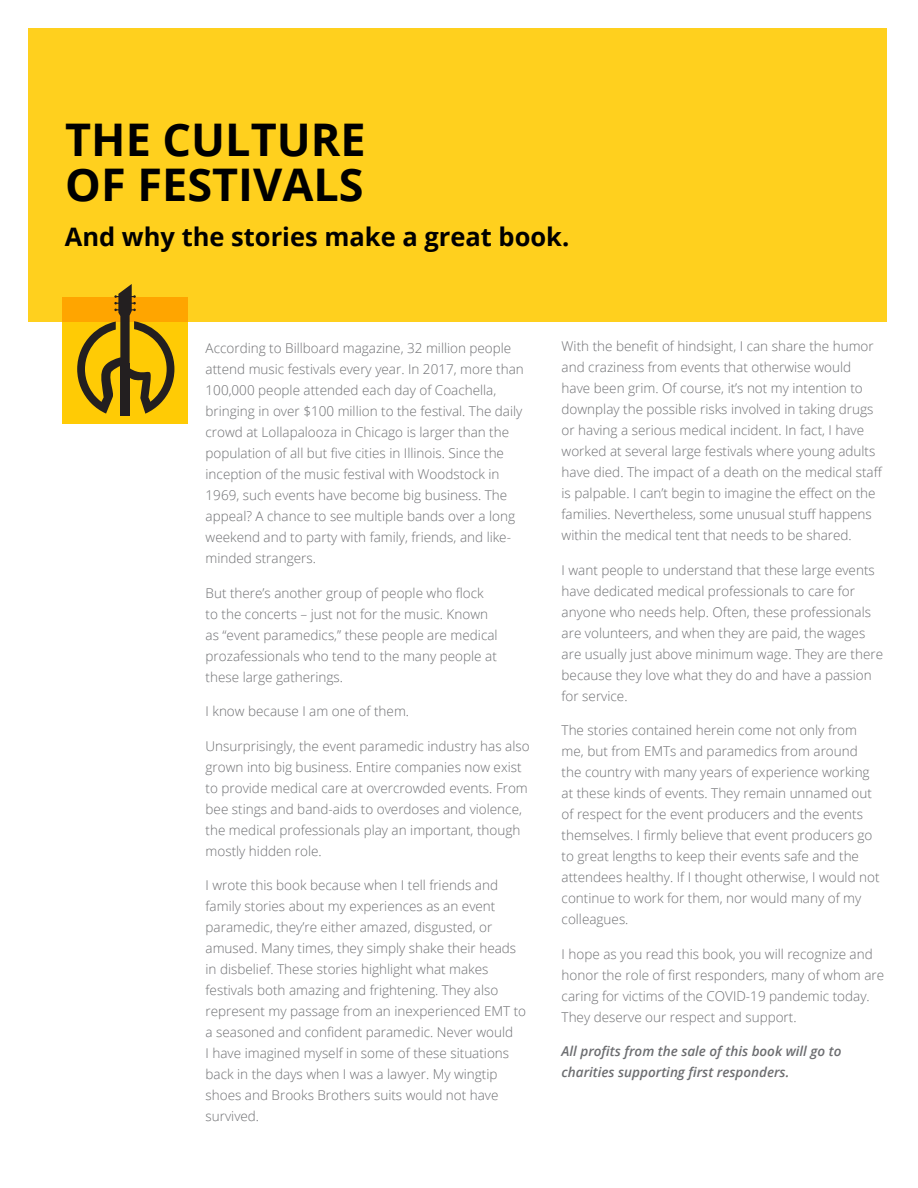
<style>
.page{position:relative;width:918px;height:1188px;background:#fff}
.page>*{position:absolute;margin:0;border:0;box-sizing:border-box;transform-origin:0 0}
.t1{font:700 45px/45px "Open Sans";color:#000}
.t2{font:700 25.5px "Open Sans";color:#000}
.t3{font:300 13.5px/21px "Open Sans";color:#6d6e71}
.t4{font:italic 600 13.5px/21px "Open Sans";color:#6d6e71}
</style>
<div class="page">
<div style="left:62px;top:298px;width:126px;height:126px;background:#ffcb05"></div>
<div style="left:28px;top:28px;width:859px;height:294px;background:#ffd01e"></div>
<svg style="left:77px;top:284px;width:97px;height:130px"></svg>
<div style="left:121px;top:363px;width:9px;height:53px;background:#231f20"></div>
<h1 class="t1" style="left:65px;top:116px;width:302px">THE CULTURE<br>OF FESTIVALS</h1>
<h2 class="t2" style="left:65px;top:218px;width:506px">And why the stories make a great book.</h2>
<p class="t3" style="left:206px;top:337px;width:320px">According to Billboard magazine, 32 million people attend music festivals every year. In 2017, more than 100,000 people attended each day of Coachella, bringing in over $100 million to the festival. The daily crowd at Lollapalooza in Chicago is larger than the population of all but five cities in Illinois. Since the inception of the music festival with Woodstock in 1969, such events have become big business. The appeal? A chance to see multiple bands over a long weekend and to party with family, friends, and like&shy;minded strangers.</p>
<p class="t3" style="left:206px;top:582px;width:294px">But there’s another group of people who flock to the concerts – just not for the music. Known as “event paramedics,” these people are medical prozafessionals who tend to the many people at these large gatherings.</p>
<p class="t3" style="left:206px;top:701px;width:205px">I know because I am one of them.</p>
<p class="t3" style="left:206px;top:735px;width:326px">Unsurprisingly, the event paramedic industry has also grown into big business. Entire companies now exist to provide medical care at overcrowded events. From bee stings and band-aids to overdoses and violence, the medical professionals play an important, though mostly hidden role.</p>
<p class="t3" style="left:206px;top:875px;width:322px">I wrote this book because when I tell friends and family stories about my experiences as an event paramedic, they’re either amazed, disgusted, or amused. Many times, they simply shake their heads in disbelief. These stories highlight what makes festivals both amazing and frightening. They also represent my passage from an inexperienced EMT to a seasoned and confident paramedic. Never would<br>I have imagined myself in some of these situations back in the days when I was a lawyer. My wingtip shoes and Brooks Brothers suits would not have survived.</p>
<p class="t3" style="left:562px;top:335px;width:322px">With the benefit of hindsight, I can share the humor and craziness from events that otherwise would have been grim. Of course, it’s not my intention to downplay the possible risks involved in taking drugs or having a serious medical incident. In fact, I have worked at several large festivals where young adults have died. The impact of a death on the medical staff is palpable. I can’t begin to imagine the effect on the families. Nevertheless, some unusual stuff happens within the medical tent that needs to be shared.</p>
<p class="t3" style="left:562px;top:559px;width:323px">I want people to understand that these large events have dedicated medical professionals to care for anyone who needs help. Often, these professionals are volunteers, and when they are paid, the wages are usually just above minimum wage. They are there because they love what they do and have a passion for service.</p>
<p class="t3" style="left:562px;top:719px;width:320px">The stories contained herein come not only from me, but from EMTs and paramedics from around the country with many years of experience working at these kinds of events. They remain unnamed out of respect for the event producers and the events themselves. I firmly believe that event producers go to great lengths to keep their events safe and the attendees healthy. If I thought otherwise, I would not continue to work for them, nor would many of my colleagues.</p>
<p class="t3" style="left:562px;top:943px;width:324px">I hope as you read this book, you will recognize and honor the role of first responders, many of whom are caring for victims of the COVID-19 pandemic today.<br>They deserve our respect and support.</p>
<p class="t4" style="left:562px;top:1041px;width:281px">All profits from the sale of this book will go to charities supporting first responders.</p>
</div>
